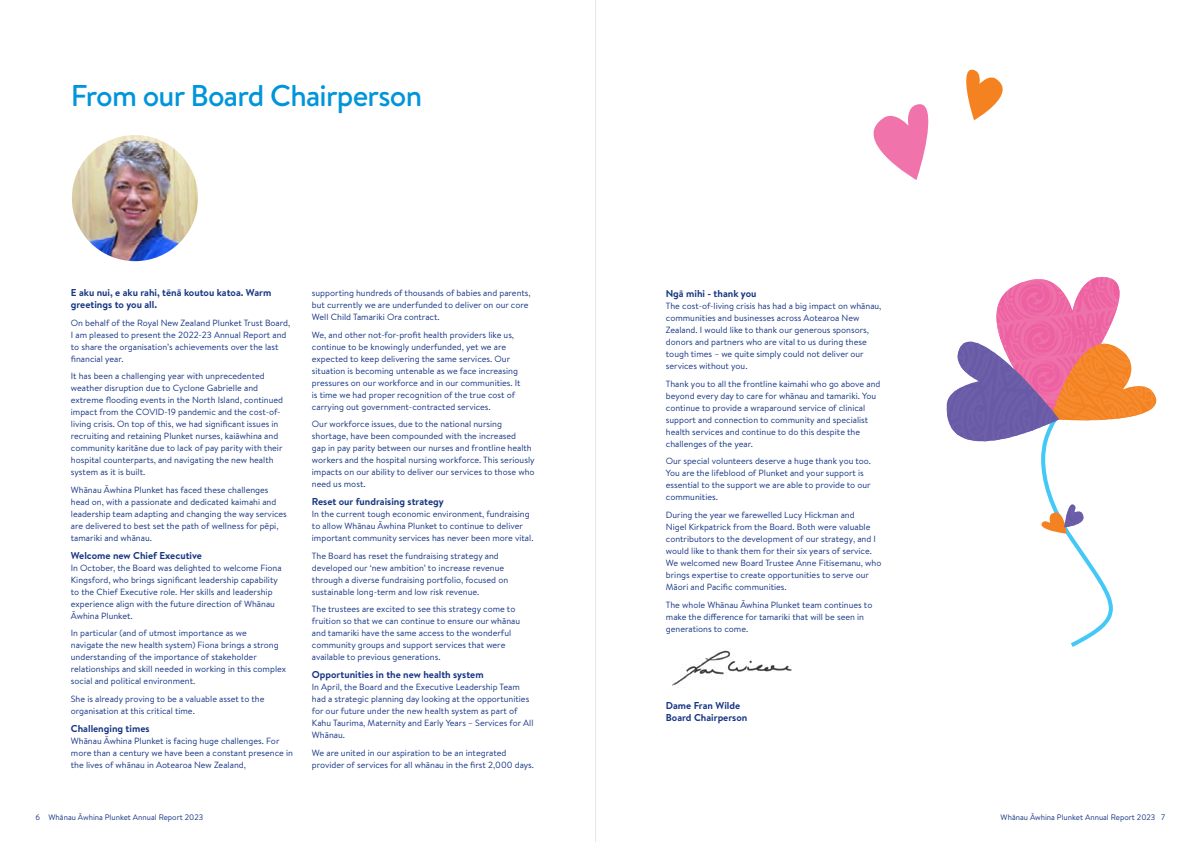
<style>
.page{position:relative;width:1191px;height:842px;background:#fff}
.page>*{position:absolute;margin:0;border:0;box-sizing:border-box;transform-origin:0 0}
.t1{font:500 30px "Brandon Text";letter-spacing:-.025em;color:#0095da}
.t2{font:700 10px/12px "Brandon Text";color:#163683}
.t3{font:9px/12px "Brandon Text";color:#163683}
.t4{font:8px "Brandon Text";color:#163683}
</style>
<div class="page">
<img style="left:672px;top:649px;width:120px;height:39px">
<svg style="left:946px;top:277px;width:211px;height:370px"></svg>
<img style="left:1064px;top:504px;width:26px;height:23px">
<img style="left:72px;top:135px;width:126px;height:126px;border-radius:63px">
<svg style="left:966px;top:69px;width:37px;height:51px"></svg>
<svg style="left:873px;top:104px;width:56px;height:76px"></svg>
<hr style="left:595px;top:0;width:1px;height:842px;background:#d1d3d4">
<h1 class="t1" style="left:71px;top:75px;width:353px">From our Board Chairperson</h1>
<p class="t2" style="left:71px;top:286px;width:202px">E aku nui, e aku rahi, tēnā koutou katoa. Warm greetings to you all.</p>
<p class="t3" style="left:71px;top:316px;width:221px">On behalf of the Royal New Zealand Plunket Trust Board, I am pleased to present the 2022-23 Annual Report and to share the organisation’s achievements over the last financial year.</p>
<p class="t3" style="left:71px;top:370px;width:214px">It has been a challenging year with unprecedented weather disruption due to Cyclone Gabrielle and extreme flooding events in the North Island, continued impact from the COVID-19 pandemic and the cost-of&shy;living crisis. On top of this, we had significant issues in recruiting and retaining Plunket nurses, kaiāwhina and community karitāne due to lack of pay parity with their hospital counterparts, and navigating the new health system as it is built.</p>
<p class="t3" style="left:71px;top:484px;width:217px">Whānau Āwhina Plunket has faced these challenges head on, with a passionate and dedicated kaimahi and leadership team adapting and changing the way services are delivered to best set the path of wellness for pēpi, tamariki and whānau.</p>
<p class="t2" style="left:71px;top:549px;width:133px">Welcome new Chief Executive</p>
<p class="t3" style="left:71px;top:561px;width:212px">In October, the Board was delighted to welcome Fiona Kingsford, who brings significant leadership capability to the Chief Executive role. Her skills and leadership experience align with the future direction of Whānau Āwhina Plunket.</p>
<p class="t3" style="left:71px;top:627px;width:217px">In particular (and of utmost importance as we<br>navigate the new health system) Fiona brings a strong understanding of the importance of stakeholder relationships and skill needed in working in this complex social and political environment.</p>
<p class="t3" style="left:71px;top:693px;width:195px">She is already proving to be a valuable asset to the organisation at this critical time.</p>
<p class="t2" style="left:71px;top:722px;width:80px">Challenging times</p>
<p class="t3" style="left:71px;top:734px;width:224px">Whānau Āwhina Plunket is facing huge challenges. For more than a century we have been a constant presence in the lives of whānau in Aotearoa New Zealand,</p>
<p class="t3" style="left:312px;top:287px;width:220px">supporting hundreds of thousands of babies and parents, but currently we are underfunded to deliver on our core<br>Well Child Tamariki Ora contract.</p>
<p class="t3" style="left:312px;top:328px;width:210px">We, and other not-for-profit health providers like us, continue to be knowingly underfunded, yet we are expected to keep delivering the same services. Our situation is becoming untenable as we face increasing pressures on our workforce and in our communities. It is time we had proper recognition of the true cost of carrying out government-contracted services.</p>
<p class="t3" style="left:312px;top:418px;width:224px">Our workforce issues, due to the national nursing shortage, have been compounded with the increased<br>gap in pay parity between our nurses and frontline health workers and the hospital nursing workforce. This seriously impacts on our ability to deliver our services to those who need us most.</p>
<p class="t2" style="left:312px;top:495px;width:133px">Reset our fundraising strategy</p>
<p class="t3" style="left:312px;top:508px;width:223px">In the current tough economic environment, fundraising to allow Whānau Āwhina Plunket to continue to deliver important community services has never been more vital.</p>
<p class="t3" style="left:312px;top:549px;width:198px">The Board has reset the fundraising strategy and developed our ‘new ambition’ to increase revenue through a diverse fundraising portfolio, focused on sustainable long-term and low risk revenue.</p>
<p class="t3" style="left:312px;top:603px;width:210px">The trustees are excited to see this strategy come to fruition so that we can continue to ensure our whānau and tamariki have the same access to the wonderful community groups and support services that were available to previous generations.</p>
<p class="t2" style="left:312px;top:668px;width:173px">Opportunities in the new health system</p>
<p class="t3" style="left:312px;top:681px;width:223px">In April, the Board and the Executive Leadership Team had a strategic planning day looking at the opportunities for our future under the new health system as part of Kahu Taurima, Maternity and Early Years – Services for All Whānau.</p>
<p class="t3" style="left:312px;top:746px;width:224px">We are united in our aspiration to be an integrated provider of services for all whānau in the first 2,000 days.</p>
<p class="t2" style="left:666px;top:287px;width:92px">Ngā mihi - thank you</p>
<p class="t3" style="left:666px;top:299px;width:217px">The cost-of-living crisis has had a big impact on whānau, communities and businesses across Aotearoa New Zealand. I would like to thank our generous sponsors, donors and partners who are vital to us during these tough times – we quite simply could not deliver our services without you.</p>
<p class="t3" style="left:666px;top:377px;width:216px">Thank you to all the frontline kaimahi who go above and beyond every day to care for whānau and tamariki. You continue to provide a wraparound service of clinical support and connection to community and specialist health services and continue to do this despite the challenges of the year.</p>
<p class="t3" style="left:666px;top:455px;width:207px">Our special volunteers deserve a huge thank you too.<br>You are the lifeblood of Plunket and your support is essential to the support we are able to provide to our communities.</p>
<p class="t3" style="left:666px;top:508px;width:217px">During the year we farewelled Lucy Hickman and<br>Nigel Kirkpatrick from the Board. Both were valuable contributors to the development of our strategy, and I would like to thank them for their six years of service.<br>We welcomed new Board Trustee Anne Fitisemanu, who brings expertise to create opportunities to serve our Māori and Pacific communities.</p>
<p class="t3" style="left:666px;top:598px;width:208px">The whole Whānau Āwhina Plunket team continues to make the difference for tamariki that will be seen in generations to come.</p>
<p class="t2" style="left:666px;top:699px;width:83px">Dame Fran Wilde<br>Board Chairperson</p>
<p class="t4" style="left:35px;top:812px;width:169px">6 Whānau Āwhina Plunket Annual Report 2023</p>
<p class="t4" style="left:1000px;top:812px;width:166px">Whānau Āwhina Plunket Annual Report 2023 7</p>
</div>
